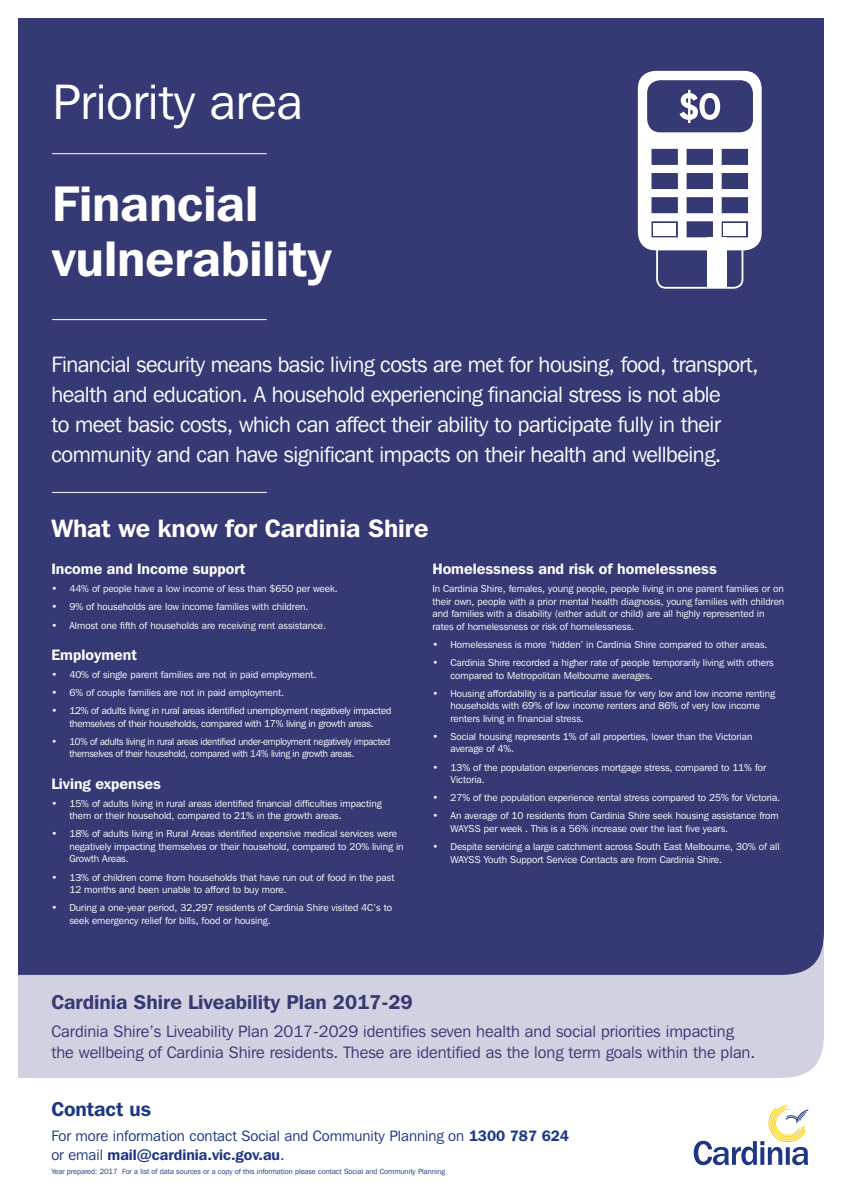
<style>
.page{position:relative;width:842px;height:1192px;background:#fff}
.page>*{position:absolute;margin:0;border:0;box-sizing:border-box;transform-origin:0 0}
.t1{font:600 49.7px/54.5px "Franklin Gothic IT Cby BT";color:#fff}
.t2{font:49.5px "Franklin Gothic IT Cby BT";color:#fff}
.t3{font:600 25px "Franklin Gothic IT Cby BT";color:#fff}
.t4{font:22.05px/29.8px "Franklin Gothic IT Cby BT";letter-spacing:-.02em;color:#fff}
.t5{font:600 19.95px "Franklin Gothic IT Cby BT";color:#363a74}
.t6{font:600 19.95px "Franklin Gothic IT Cby BT";color:#1c3685}
.t7{font:16.5px/20.6px "Franklin Gothic IT Cby BT";color:#363a74}
.t8{font:15px/18.6px "Franklin Gothic IT Cby BT";color:#1c3685}
.t9{font:600 15px "Franklin Gothic IT Cby BT";color:#fff}
.t10{font:10px/12.5px "Franklin Gothic IT Cby BT";color:#fff}
.t11{font:10px/12.5px "Franklin Gothic IT Cby BT";letter-spacing:-.02em;color:#fff;scale:.95 1}
.t12{font:10px/12.5px "Franklin Gothic IT Cby BT";letter-spacing:-.02em;color:#fff;text-align:center}
.t13{font:7.5px "Franklin Gothic IT Cby BT";color:#1c3685}
.s1{font-weight:600}
</style>
<div class="page">
<div style="left:18px;top:975px;width:806px;height:103px;background:#d2d1e2"></div>
<div style="left:18px;top:18px;width:806px;height:957px;background:#363a74"></div>
<svg style="left:694px;top:1106px;width:114px;height:59px"></svg>
<hr style="left:52px;top:319px;width:215px;height:1px;background:#fff">
<hr style="left:52px;top:153px;width:215px;height:1px;background:#fff">
<hr style="left:52px;top:492px;width:215px;height:1px;background:#fff">
<svg style="left:638px;top:71px;width:124px;height:218px"></svg>
<div style="left:653px;top:223px;width:23px;height:13px;background:#fff"></div>
<div style="left:723px;top:223px;width:23px;height:13px;background:#fff"></div>
<h2 class="t2" style="left:52px;top:71px;width:252px">Priority area</h2>
<h1 class="t1" style="left:52px;top:176px;width:281px">Financial vulnerability</h1>
<p class="t4" style="left:51px;top:349px;width:709px">Financial security means basic living costs are met for housing, food, transport, health and education. A household experiencing financial stress is not able<br>to meet basic costs, which can affect their ability to participate fully in their community and can have significant impacts on their health and wellbeing.</p>
<h3 class="t3" style="left:51px;top:513px;width:379px">What we know for Cardinia Shire</h3>
<h3 class="t9" style="left:51px;top:559px;width:196px">Income and Income support</h3>
<p class="t10" style="left:51px;top:582px;width:288px">• 44% of people have a low income of less than $650 per week.</p>
<p class="t10" style="left:51px;top:600px;width:259px">• 9% of households are low income families with children.</p>
<p class="t10" style="left:51px;top:619px;width:276px">• Almost one fifth of households are receiving rent assistance.</p>
<h3 class="t9" style="left:51px;top:645px;width:87px">Employment</h3>
<p class="t10" style="left:51px;top:668px;width:267px">• 40% of single parent families are not in paid employment.</p>
<p class="t10" style="left:51px;top:686px;width:234px">• 6% of couple families are not in paid employment.</p>
<p class="t12" style="left:51px;top:704px;width:341px">• 12% of adults living in rural areas identified unemployment negatively impacted themselves of their households, compared with 17% living in growth areas.</p>
<p class="t11" style="left:69px;top:735px;width:339px;text-indent:-18px">• 10% of adults living in rural areas identified under-employment negatively impacted themselves of their household, compared with 14% living in growth areas.</p>
<h3 class="t9" style="left:51px;top:774px;width:111px">Living expenses</h3>
<p class="t10" style="left:69px;top:797px;width:314px;text-indent:-18px">• 15% of adults living in rural areas identified financial difficulties impacting them or their household, compared to 21% in the growth areas.</p>
<p class="t10" style="left:69px;top:827px;width:336px;text-indent:-18px">• 18% of adults living in Rural Areas identified expensive medical services were negatively impacting themselves or their household, compared to 20% living in<br>Growth Areas.</p>
<p class="t10" style="left:69px;top:871px;width:327px;text-indent:-18px">• 13% of children come from households that have run out of food in the past<br>12 months and been unable to afford to buy more.</p>
<p class="t10" style="left:69px;top:901px;width:324px;text-indent:-18px">• During a one-year period, 32,297 residents of Cardinia Shire visited 4C’s to seek emergency relief for bills, food or housing.</p>
<h3 class="t9" style="left:432px;top:559px;width:286px">Homelessness and risk of homelessness</h3>
<p class="t10" style="left:432px;top:582px;width:353px">In Cardinia Shire, females, young people, people living in one parent families or on their own, people with a prior mental health diagnosis, young families with children and families with a disability (either adult or child) are all highly represented in rates of homelessness or risk of homelessness.</p>
<p class="t10" style="left:432px;top:638px;width:337px">• Homelessness is more ‘hidden’ in Cardinia Shire compared to other areas.</p>
<p class="t10" style="left:450px;top:656px;width:325px;text-indent:-18px">• Cardinia Shire recorded a higher rate of people temporarily living with others compared to Metropolitan Melbourne averages.</p>
<p class="t10" style="left:450px;top:687px;width:326px;text-indent:-18px">• Housing affordability is a particular issue for very low and low income renting households with 69% of low income renters and 86% of very low income renters living in financial stress.</p>
<p class="t10" style="left:450px;top:730px;width:303px;text-indent:-18px">• Social housing represents 1% of all properties, lower than the Victorian average of 4%.</p>
<p class="t10" style="left:450px;top:761px;width:317px;text-indent:-18px">• 13% of the population experiences mortgage stress, compared to 11% for<br>Victoria.</p>
<p class="t10" style="left:432px;top:791px;width:349px">• 27% of the population experience rental stress compared to 25% for Victoria.</p>
<p class="t10" style="left:450px;top:809px;width:330px;text-indent:-18px">• An average of 10 residents from Cardinia Shire seek housing assistance from<br>WAYSS per week . This is a 56% increase over the last five years.</p>
<p class="t10" style="left:450px;top:840px;width:331px;text-indent:-18px">• Despite servicing a large catchment across South East Melbourne, 30% of all<br>WAYSS Youth Support Service Contacts are from Cardinia Shire.</p>
<h3 class="t5" style="left:51px;top:989px;width:363px">Cardinia Shire Liveability Plan 2017-29</h3>
<h3 class="t7" style="left:51px;top:1021px;width:705px">Cardinia Shire’s Liveability Plan 2017-2029 identifies seven health and social priorities impacting the wellbeing of Cardinia Shire residents. These are identified as the long term goals within the plan.</h3>
<h3 class="t6" style="left:51px;top:1097px;width:101px">Contact us</h3>
<h3 class="t8" style="left:51px;top:1126px;width:519px">For more information contact Social and Community Planning on <span class="s1">1300 787 624 </span>or email <span class="s1">mail@cardinia.vic.gov.au</span>.</h3>
<p class="t13" style="left:51px;top:1167px;width:395px">Year prepared: 2017 For a list of data sources or a copy of this information please contact Social and Community Planning</p>
</div>
